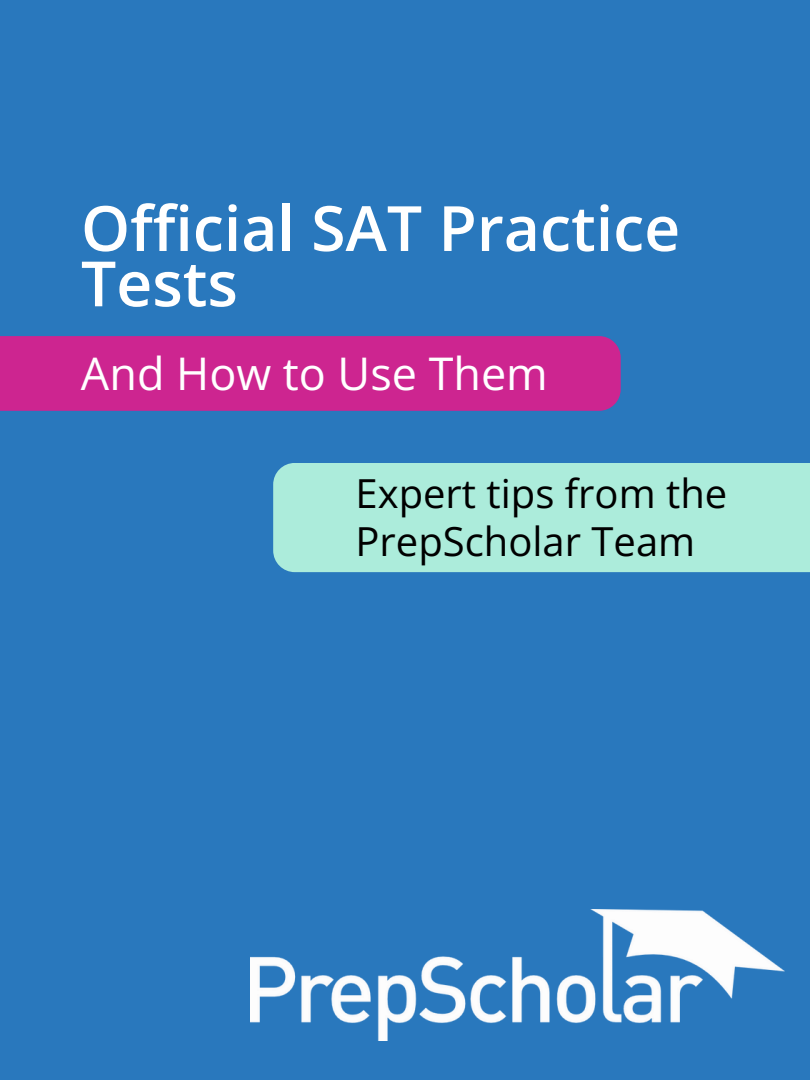
<style>
.page{position:relative;width:810px;height:1080px;background:#2978bd}
.page>*{position:absolute;margin:0;border:0;box-sizing:border-box;transform-origin:0 0}
.t1{font:600 62.5px/55.2px "Open Sans";color:#fff}
.t2{font:45px "Open Sans";color:#fff}
.t3{font:40px/47.8px "Open Sans";color:#000}
</style>
<div class="page">
<div style="left:273px;top:463px;width:537px;height:109px;background:#acecdb"></div>
<div style="left:0;top:336px;width:621px;height:75px;background:#cd2590"></div>
<img style="left:251px;top:909px;width:534px;height:132px">
<p class="t1" style="left:81px;top:199px;width:601px">Official SAT Practice<br>Tests</p>
<p class="t2" style="left:81px;top:342px;width:468px">And How to Use Them</p>
<p class="t3" style="left:356px;top:469px;width:373px">Expert tips from the<br>PrepScholar Team</p>
</div>
